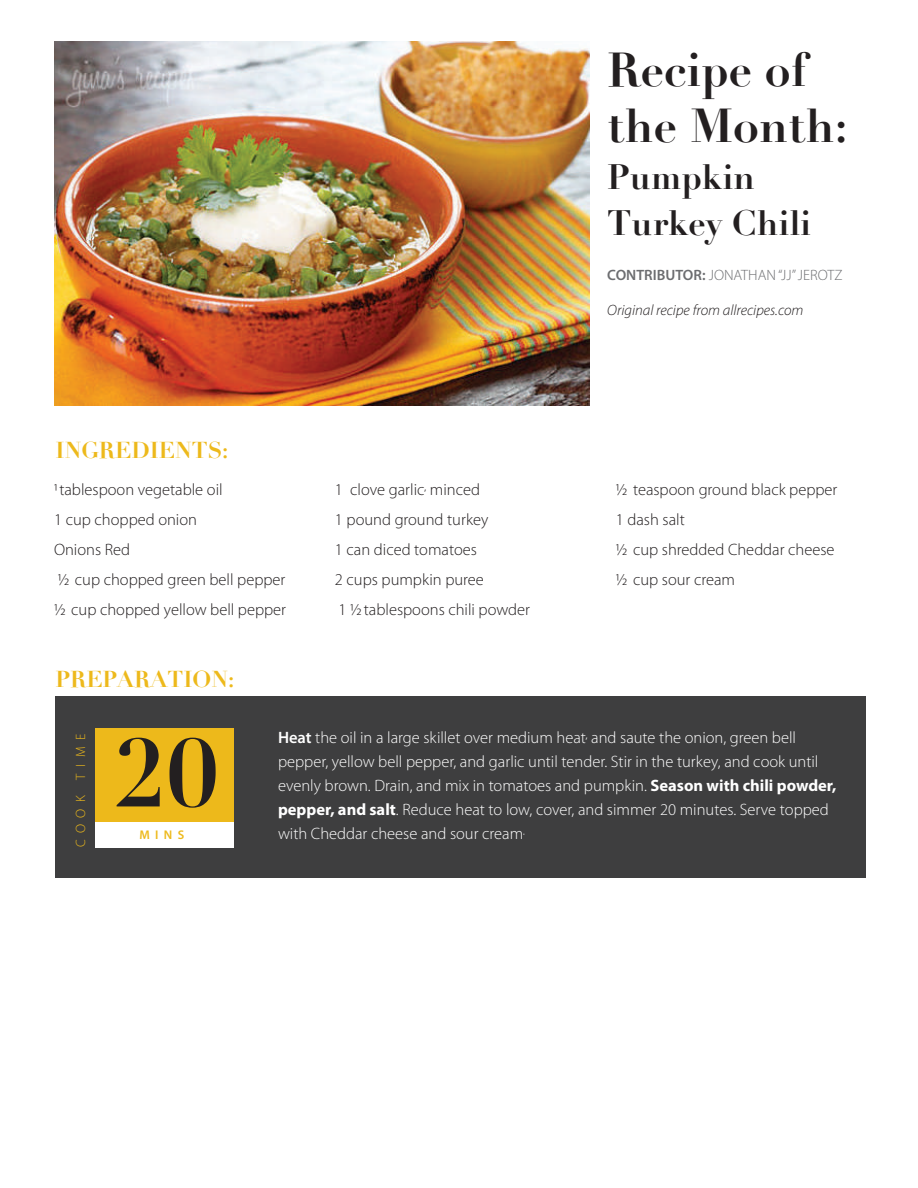
<style>
.page{position:relative;width:918px;height:1188px;background:#fff}
.page>*{position:absolute;margin:0;border:0;box-sizing:border-box;transform-origin:0 0}
.t1{font:700 94.5px "Didot";color:#231f20}
.t2{font:700 46.5px/55.8px "Didot";color:#231f20}
.t3{font:700 34.5px/46.5px "Didot";color:#231f20}
.t4{font:700 22.5px "Didot";color:#edb91b}
.t5{font:300 16.5px/24px "Myriad Pro";color:#fff}
.t6{font:300 16.5px/30px "Myriad Pro";color:#231f20}
.t7{font:italic 300 15px "Myriad Pro";color:#231f20}
.t8{font:300 15px "Myriad Pro";color:#6c6d70}
.t9{font:300 13.5px "Myriad Pro";letter-spacing:.49em;color:#edb91b}
.t10{font:600 12.6px "Myriad Pro";color:#edb91b}
.s1{font-weight:600}
.s2{font-weight:700}
</style>
<div class="page">
<div style="left:56px;top:696px;width:810px;height:182px;background:#3e3e3f"></div>
<div style="left:95px;top:729px;width:139px;height:113px;background:#edb91b"></div>
<img style="left:54px;top:41px;width:535px;height:364px">
<div style="left:95px;top:822px;width:139px;height:25px;background:#fff"></div>
<h2 class="t2" style="left:607px;top:43px;width:242px">Recipe of the Month:</h2>
<h3 class="t3" style="left:607px;top:154px;width:205px">Pumpkin<br>Turkey Chili</h3>
<p class="t8" style="left:607px;top:266px;width:237px"><span class="s1">CONTRIBUTOR:</span> JONATHAN “JJ” JEROTZ</p>
<h3 class="t4" style="left:56px;top:436px;width:174px">INGREDIENTS:</h3>
<p class="t7" style="left:607px;top:301px;width:198px">Original recipe from allrecipes.com</p>
<p class="t6" style="left:54px;top:474px;width:234px">1 tablespoon vegetable oil<br>1 cup chopped onion<br>Onions Red<br>1/2 cup chopped green bell pepper<br>1/2 cup chopped yellow bell pepper</p>
<p class="t6" style="left:335px;top:474px;width:197px">1 clove garlic, minced<br>1 pound ground turkey<br>1 can diced tomatoes<br>2 cups pumpkin puree<br>1 1/2 tablespoons chili powder</p>
<p class="t6" style="left:616px;top:474px;width:223px">1/2 teaspoon ground black pepper<br>1 dash salt<br>1/2 cup shredded Cheddar cheese<br>1/2 cup sour cream</p>
<h3 class="t4" style="left:56px;top:665px;width:180px">PREPARATION:</h3>
<p class="t9" style="left:72px;top:847px;width:115px;rotate:-90deg">COOK TIME</p>
<h1 class="t1" style="left:114px;top:714px;width:107px">20</h1>
<p class="t10" style="left:139px;top:827px;width:47px">MINS</p>
<p class="t5" style="left:278px;top:725px;width:560px"><span class="s1">Heat</span> the oil in a large skillet over medium heat, and saute the onion, green bell pepper, yellow bell pepper, and garlic until tender. Stir in the turkey, and cook until evenly brown. Drain, and mix in tomatoes and pumpkin. <span class="s2">Season with chili powder, pepper, and salt</span>. Reduce heat to low, cover, and simmer 20 minutes. Serve topped with Cheddar cheese and sour cream.</p>
</div>
